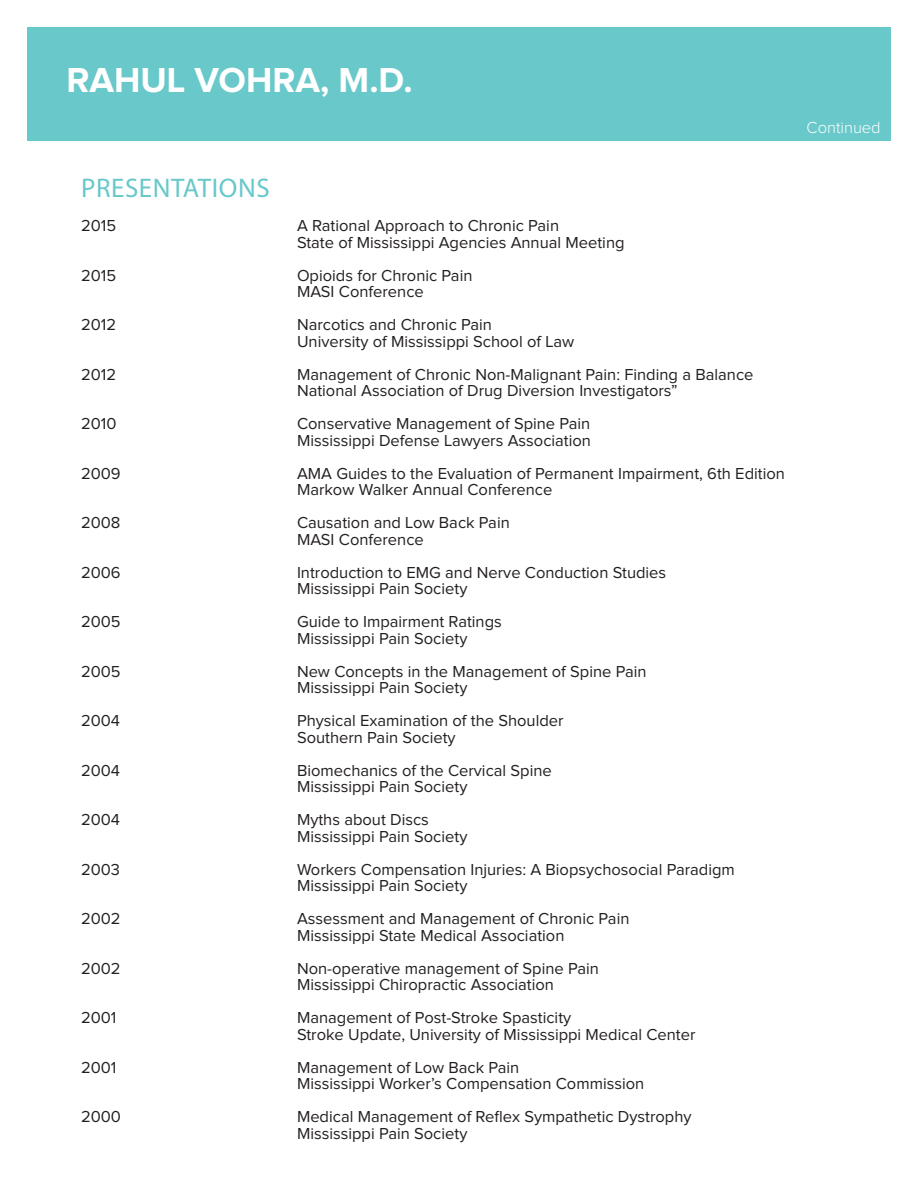
<style>
.page{position:relative;width:918px;height:1188px;background:#fff}
.page>*{position:absolute;margin:0;border:0;box-sizing:border-box;transform-origin:0 0}
.t1{font:700 36px "Proxima Nova";color:#fff}
.t2{font:27px "Myriad Pro";letter-spacing:.02em;color:#69c8c9}
.t3{font:16.5px/16.5px "Proxima Nova";color:#231f20}
.t4{font:300 16.5px "Proxima Nova";color:#fff}
</style>
<div class="page">
<div style="left:27px;top:27px;width:864px;height:113px;background:#69c8c9"></div>
<h1 class="t1" style="left:66px;top:64px;width:348px">RAHUL VOHRA, M.D.</h1>
<h2 class="t2" style="left:81px;top:171px;width:190px">PRESENTATIONS</h2>
<p class="t3" style="left:81px;top:218px;width:37px">2015</p>
<p class="t3" style="left:297px;top:218px;width:329px">A Rational Approach to Chronic Pain<br>State of Mississippi Agencies Annual Meeting</p>
<p class="t3" style="left:81px;top:268px;width:37px">2015</p>
<p class="t3" style="left:297px;top:268px;width:177px">Opioids for Chronic Pain<br>MASI Conference</p>
<p class="t3" style="left:81px;top:317px;width:37px">2012</p>
<p class="t3" style="left:297px;top:317px;width:279px">Narcotics and Chronic Pain<br>University of Mississippi School of Law</p>
<p class="t3" style="left:81px;top:367px;width:37px">2012</p>
<p class="t3" style="left:297px;top:367px;width:458px">Management of Chronic Non-Malignant Pain: Finding a Balance<br>National Association of Drug Diversion Investigators”</p>
<p class="t3" style="left:81px;top:416px;width:37px">2010</p>
<p class="t3" style="left:297px;top:416px;width:296px">Conservative Management of Spine Pain<br>Mississippi Defense Lawyers Association</p>
<p class="t3" style="left:81px;top:466px;width:41px">2009</p>
<p class="t3" style="left:297px;top:466px;width:489px">AMA Guides to the Evaluation of Permanent Impairment, 6th Edition<br>Markow Walker Annual Conference</p>
<p class="t3" style="left:81px;top:515px;width:41px">2008</p>
<p class="t3" style="left:297px;top:515px;width:214px">Causation and Low Back Pain<br>MASI Conference</p>
<p class="t3" style="left:81px;top:565px;width:41px">2006</p>
<p class="t3" style="left:297px;top:565px;width:371px">Introduction to EMG and Nerve Conduction Studies<br>Mississippi Pain Society</p>
<p class="t3" style="left:81px;top:614px;width:41px">2005</p>
<p class="t3" style="left:297px;top:614px;width:206px">Guide to Impairment Ratings<br>Mississippi Pain Society</p>
<p class="t3" style="left:81px;top:664px;width:41px">2005</p>
<p class="t3" style="left:297px;top:664px;width:351px">New Concepts in the Management of Spine Pain<br>Mississippi Pain Society</p>
<p class="t3" style="left:81px;top:713px;width:41px">2004</p>
<p class="t3" style="left:297px;top:713px;width:268px">Physical Examination of the Shoulder<br>Southern Pain Society</p>
<p class="t3" style="left:81px;top:763px;width:41px">2004</p>
<p class="t3" style="left:297px;top:763px;width:256px">Biomechanics of the Cervical Spine<br>Mississippi Pain Society</p>
<p class="t3" style="left:81px;top:812px;width:41px">2004</p>
<p class="t3" style="left:297px;top:812px;width:172px">Myths about Discs<br>Mississippi Pain Society</p>
<p class="t3" style="left:81px;top:862px;width:41px">2003</p>
<p class="t3" style="left:297px;top:862px;width:439px">Workers Compensation Injuries: A Biopsychosocial Paradigm<br>Mississippi Pain Society</p>
<p class="t3" style="left:81px;top:911px;width:41px">2002</p>
<p class="t3" style="left:297px;top:911px;width:334px">Assessment and Management of Chronic Pain<br>Mississippi State Medical Association</p>
<p class="t3" style="left:81px;top:961px;width:41px">2002</p>
<p class="t3" style="left:297px;top:961px;width:303px">Non-operative management of Spine Pain<br>Mississippi Chiropractic Association</p>
<p class="t3" style="left:81px;top:1010px;width:37px">2001</p>
<p class="t3" style="left:297px;top:1010px;width:400px">Management of Post-Stroke Spasticity<br>Stroke Update, University of Mississippi Medical Center</p>
<p class="t3" style="left:81px;top:1060px;width:37px">2001</p>
<p class="t3" style="left:297px;top:1060px;width:349px">Management of Low Back Pain<br>Mississippi Worker’s Compensation Commission</p>
<p class="t3" style="left:81px;top:1109px;width:41px">2000</p>
<p class="t3" style="left:297px;top:1109px;width:396px">Medical Management of Reflex Sympathetic Dystrophy<br>Mississippi Pain Society</p>
<p class="t4" style="left:807px;top:120px;width:76px">Continued</p>
</div>
